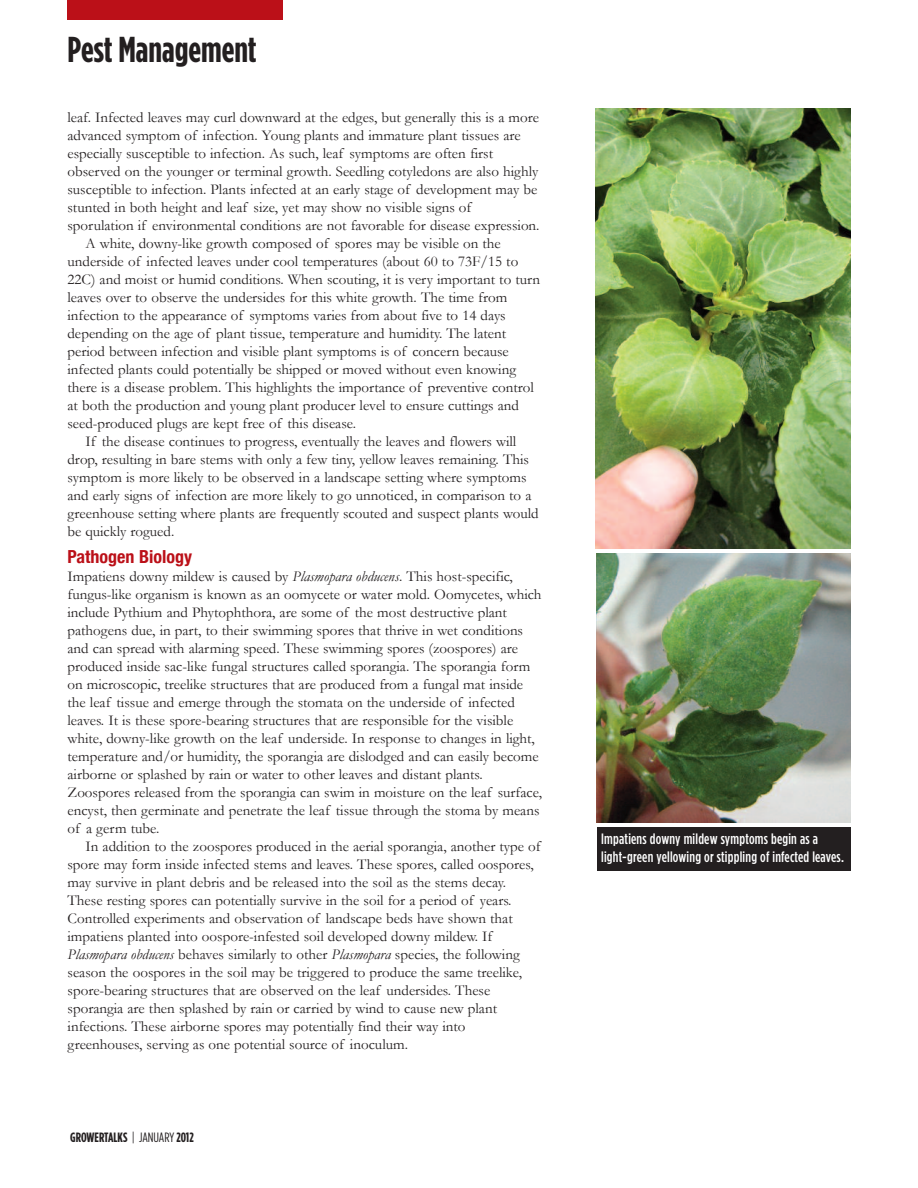
<style>
.page{position:relative;width:918px;height:1188px;background:#fff}
.page>*{position:absolute;margin:0;border:0;box-sizing:border-box;transform-origin:0 0}
.t1{font:700 36px "Gotham Condensed";color:#231f20}
.t2{font:700 condensed 18px "Helvetica Neue";color:#bb1018}
.t3{font:15px/18px "Garamond";color:#231f20}
.t4{font:500 15px/18px "Gotham Condensed";letter-spacing:.015em;color:#fff}
.t5{font:700 13.5px "Gotham Condensed";color:#231f20}
.s1{font-style:italic}
.s2{font-weight:400}
</style>
<div class="page">
<img style="left:596px;top:108px;width:254px;height:440px">
<img style="left:597px;top:553px;width:253px;height:269px">
<div style="left:597px;top:827px;width:253px;height:44px;background:#231f20"></div>
<div style="left:68px;top:0;width:216px;height:20px;background:#bb1018"></div>
<h1 class="t1" style="left:68px;top:37px;width:191px">Pest Management</h1>
<p class="t3" style="left:68px;top:109px;width:473px">leaf. Infected leaves may curl downward at the edges, but generally this is a more</p>
<p class="t3" style="left:67px;top:127px;width:455px">advanced symptom of infection. Young plants and immature plant tissues are</p>
<p class="t3" style="left:68px;top:145px;width:427px">especially susceptible to infection. As such, leaf symptoms are often first</p>
<p class="t3" style="left:68px;top:163px;width:472px">observed on the younger or terminal growth. Seedling cotyledons are also highly</p>
<p class="t3" style="left:68px;top:181px;width:471px">susceptible to infection. Plants infected at an early stage of development may be</p>
<p class="t3" style="left:68px;top:199px;width:405px">stunted in both height and leaf size, yet may show no visible signs of</p>
<p class="t3" style="left:68px;top:217px;width:474px">sporulation if environmental conditions are not favorable for disease expression.</p>
<p class="t3" style="left:86px;top:235px;width:417px">A white, downy-like growth composed of spores may be visible on the</p>
<p class="t3" style="left:68px;top:253px;width:452px">underside of infected leaves under cool temperatures (about 60 to 73F/15 to</p>
<p class="t3" style="left:68px;top:271px;width:474px">22C) and moist or humid conditions. When scouting, it is very important to turn</p>
<p class="t3" style="left:68px;top:289px;width:441px">leaves over to observe the undersides for this white growth. The time from</p>
<p class="t3" style="left:68px;top:307px;width:440px">infection to the appearance of symptoms varies from about five to 14 days</p>
<p class="t3" style="left:67px;top:325px;width:440px">depending on the age of plant tissue, temperature and humidity. The latent</p>
<p class="t3" style="left:67px;top:343px;width:443px">period between infection and visible plant symptoms is of concern because</p>
<p class="t3" style="left:67px;top:361px;width:450px">infected plants could potentially be shipped or moved without even knowing</p>
<p class="t3" style="left:67px;top:379px;width:468px">there is a disease problem. This highlights the importance of preventive control</p>
<p class="t3" style="left:67px;top:397px;width:453px">at both the production and young plant producer level to ensure cuttings and</p>
<p class="t3" style="left:67px;top:415px;width:290px">seed-produced plugs are kept free of this disease.</p>
<p class="t3" style="left:86px;top:433px;width:432px">If the disease continues to progress, eventually the leaves and flowers will</p>
<p class="t3" style="left:67px;top:451px;width:463px">drop, resulting in bare stems with only a few tiny, yellow leaves remaining. This</p>
<p class="t3" style="left:68px;top:469px;width:461px">symptom is more likely to be observed in a landscape setting where symptoms</p>
<p class="t3" style="left:68px;top:487px;width:466px">and early signs of infection are more likely to go unnoticed, in comparison to a</p>
<p class="t3" style="left:68px;top:505px;width:473px">greenhouse setting where plants are frequently scouted and suspect plants would</p>
<p class="t3" style="left:68px;top:523px;width:108px">be quickly rogued.</p>
<p class="t2" style="left:68px;top:546px;width:126px">Pathogen Biology</p>
<p class="t3" style="left:67px;top:568px;width:476px">Impatiens downy mildew is caused by <span class="s1">Plasmopara obducens</span>. This host-specific, fungus-like organism is known as an oomycete or water mold. Oomycetes, which include Pythium and Phytophthora, are some of the most destructive plant pathogens due, in part, to their swimming spores that thrive in wet conditions and can spread with alarming speed. These swimming spores (zoospores) are produced inside sac-like fungal structures called sporangia. The sporangia form on microscopic, treelike structures that are produced from a fungal mat inside the leaf tissue and emerge through the stomata on the underside of infected leaves. It is these spore-bearing structures that are responsible for the visible white, downy-like growth on the leaf underside. In response to changes in light, temperature and/or humidity, the sporangia are dislodged and can easily become airborne or splashed by rain or water to other leaves and distant plants.<br>Zoospores released from the sporangia can swim in moisture on the leaf surface, encyst, then germinate and penetrate the leaf tissue through the stoma by means of a germ tube.</p>
<p class="t3" style="left:68px;top:838px;width:475px;text-indent:18px">In addition to the zoospores produced in the aerial sporangia, another type of spore may form inside infected stems and leaves. These spores, called oospores, may survive in plant debris and be released into the soil as the stems decay.<br>These resting spores can potentially survive in the soil for a period of years.<br>Controlled experiments and observation of landscape beds have shown that impatiens planted into oospore-infested soil developed downy mildew. If <span class="s1">Plasmopara obducens</span> behaves similarly to other <span class="s1">Plasmopara</span> species, the following season the oospores in the soil may be triggered to produce the same treelike, spore-bearing structures that are observed on the leaf undersides. These sporangia are then splashed by rain or carried by wind to cause new plant infections. These airborne spores may potentially find their way into greenhouses, serving as one potential source of inoculum.</p>
<p class="t4" style="left:601px;top:831px;width:244px">Impatiens downy mildew symptoms begin as a light-green yellowing or stippling of infected leaves.</p>
<p class="t5" style="left:70px;top:1132px;width:125px">GROWERTALKS <span class="s2">| JANUARY</span> 2012</p>
</div>
